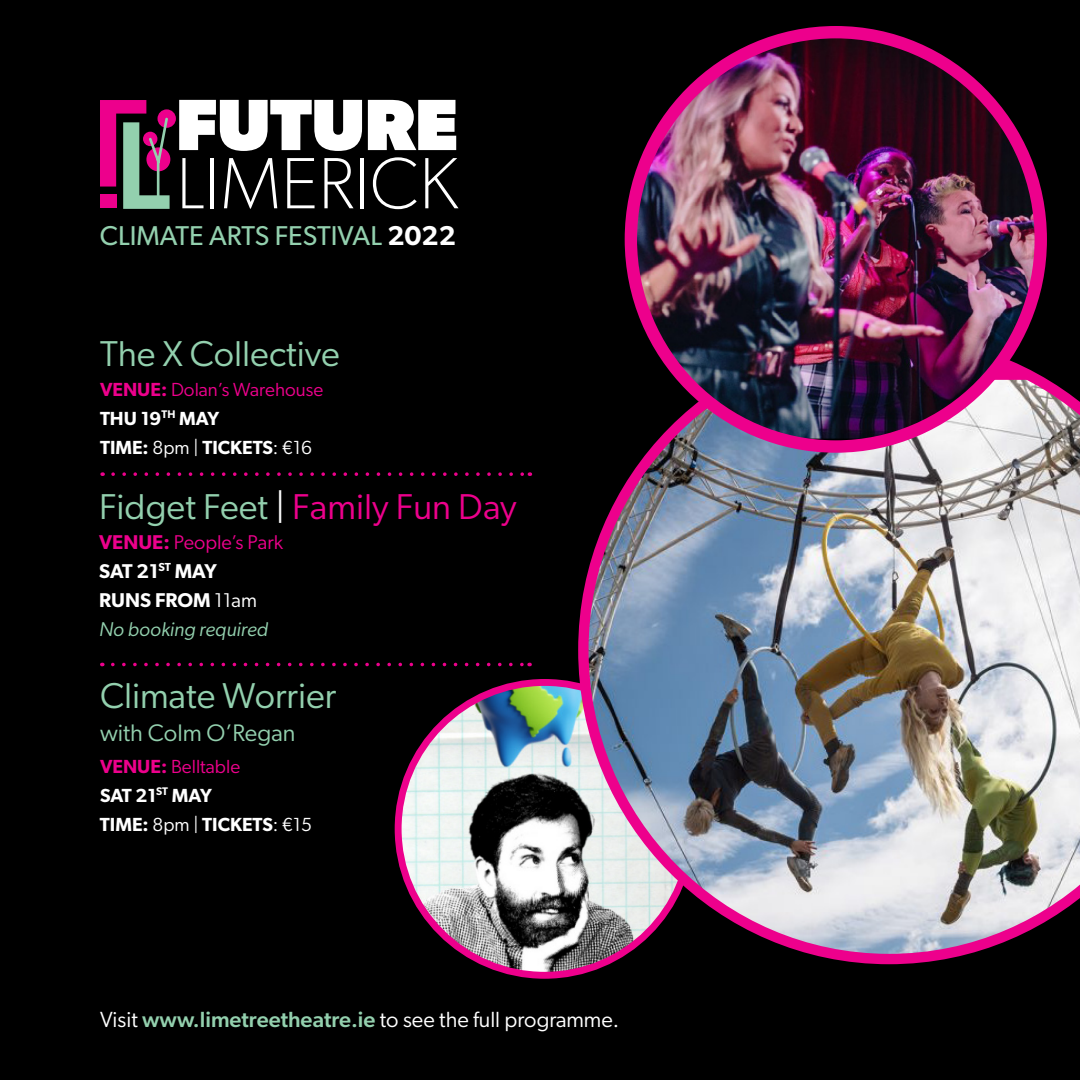
<style>
.page{position:relative;width:1080px;height:1080px;background:#000}
.page>*{position:absolute;margin:0;border:0;box-sizing:border-box;transform-origin:0 0}
.t1{font:36px "Gibson";color:#93d0ae}
.t2{font:36px "Gibson";color:#ed008c}
.t3{font:27.3px "Gibson";color:#93d0ae}
.t4{font:24px "Gibson";color:#93d0ae}
.t5{font:22px "Gibson";color:#fff}
.t6{font:italic 20px/29px "Gibson";color:#93d0ae}
.t7{font:600 19px/29px "Gibson";color:#fff}
.s1{font-weight:600;color:#fff}
.s2{color:#ed008c}
.s3{font-weight:400;color:#ed008c}
.s4{font-weight:400}
.s5{color:#93d0ae}
.s6{color:#fff}
.s7{font-weight:600;font-style:normal;color:#ed008c}
.s8{font-style:normal;color:#ed008c}
.s9{font-weight:600;font-style:normal;color:#fff}
.s10{font-style:normal;color:#fff}
.s11{font-weight:500;color:#93d0ae}
</style>
<div class="page">
<svg style="left:182px;top:158px;width:21px;height:50px"></svg>
<hr style="left:211px;top:158px;width:3px;height:50px;background:#fff">
<svg style="left:224px;top:158px;width:53px;height:51px"></svg>
<svg style="left:287px;top:158px;width:28px;height:50px"></svg>
<svg style="left:324px;top:158px;width:30px;height:50px"></svg>
<hr style="left:360px;top:158px;width:3px;height:50px;background:#fff">
<svg style="left:373px;top:157px;width:44px;height:52px"></svg>
<svg style="left:425px;top:158px;width:34px;height:50px"></svg>
<svg style="left:179px;top:100px;width:183px;height:51px"></svg>
<svg style="left:368px;top:100px;width:88px;height:50px;background:#d8d8d8"></svg>
<svg style="left:158px;top:109px;width:18px;height:19px"></svg>
<svg style="left:100px;top:100px;width:70px;height:109px"></svg>
<svg style="left:113px;top:472px;width:417px;height:4px"></svg>
<svg style="left:113px;top:663px;width:417px;height:3px"></svg>
<img style="left:398px;top:682px;width:293px;height:293px;border-radius:145px">
<img style="left:578px;top:376px;width:502px;height:588px">
<img style="left:631px;top:32px;width:410px;height:407px">
<div style="left:625px;top:26px;width:422px;height:427px;border:12px solid #ed008c;border-radius:50%"></div>
<h2 class="t3" style="left:100px;top:220px;width:357px">CLIMATE ARTS FESTIVAL <span class="s1">2022</span></h2>
<h1 class="t1" style="left:100px;top:332px;width:242px">The X Collective</h1>
<p class="t7" style="left:100px;top:374px;width:225px"><span class="s2">VENUE:</span> <span class="s3">Dolan’s Warehouse<br></span>THU 19<sup>TH</sup> MAY<br>TIME: <span class="s4">8pm |</span> TICKETS<span class="s4">: €16</span></p>
<h1 class="t2" style="left:99px;top:485px;width:419px"><span class="s5">Fidget Feet</span> <span class="s6">|</span> Family Fun Day</h1>
<p class="t6" style="left:99px;top:527px;width:185px"><span class="s7">VENUE:</span> <span class="s8">People’s Park<br></span><span class="s9">SAT 21</span><sup>ST</sup> <span class="s9">MAY<br>RUNS FROM</span> <span class="s10">11am<br></span>No booking required</p>
<h1 class="t1" style="left:100px;top:674px;width:238px">Climate Worrier</h1>
<p class="t4" style="left:100px;top:718px;width:197px">with Colm O’Regan</p>
<p class="t7" style="left:100px;top:751px;width:214px"><span class="s2">VENUE:</span> <span class="s3">Belltable<br></span>SAT 21<sup>ST</sup> MAY<br>TIME: <span class="s4">8pm |</span> TICKETS<span class="s4">: €15</span></p>
<p class="t5" style="left:100px;top:1006px;width:521px">Visit <span class="s11">www.limetreetheatre.ie</span> to see the full programme.</p>
</div>
